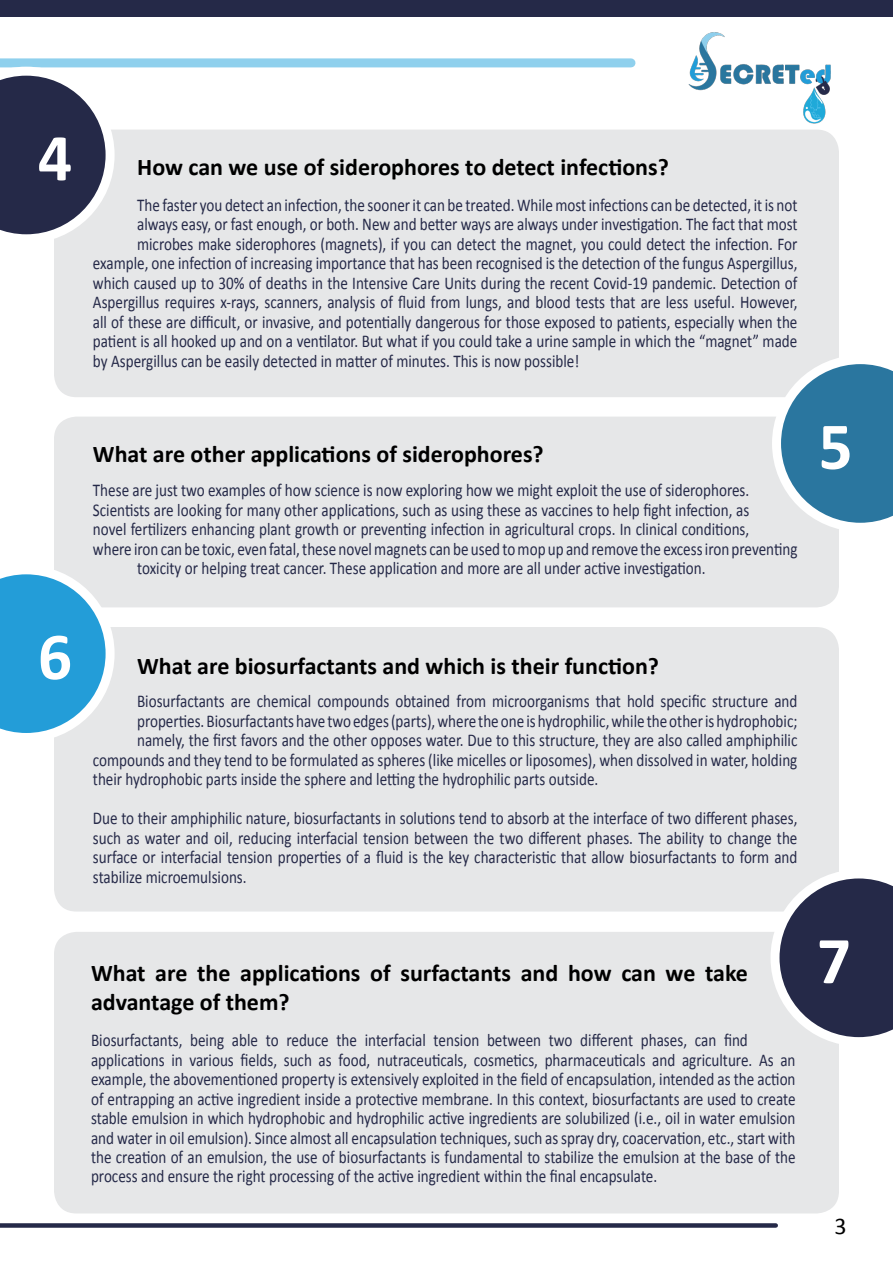
<style>
.page{position:relative;width:893px;height:1263px;background:#fff}
.page>*{position:absolute;margin:0;border:0;box-sizing:border-box;transform-origin:0 0}
.t1{font:700 67.5px "Calibri";color:#fff}
.t2{font:700 24px/28.8px "Calibri";color:#000}
.t3{font:24px "Calibri";color:#000}
.t4{font:18px/19.5px "Calibri";color:#252948;text-align:justify;scale:.84 1}
</style>
<div class="page">
<div style="left:0;top:0;width:893px;height:17px;background:#252948"></div>
<div style="left:0;top:58px;width:631px;height:9px;background:#8fd0ed"></div>
<img style="left:688px;top:32px;width:143px;height:92px">
<div style="left:0;top:1223px;width:776px;height:5px;background:#252948"></div>
<div style="left:54px;top:130px;width:785px;height:267px;background:#e6e7e8;border-radius:22px"></div>
<svg style="left:0;top:67px;width:115px;height:172px"></svg>
<div style="left:54px;top:417px;width:785px;height:190px;background:#e6e7e8;border-radius:22px"></div>
<svg style="left:772px;top:358px;width:121px;height:171px"></svg>
<div style="left:54px;top:627px;width:785px;height:284px;background:#e6e7e8;border-radius:22px"></div>
<svg style="left:0;top:570px;width:115px;height:167px"></svg>
<div style="left:54px;top:932px;width:785px;height:281px;background:#e6e7e8;border-radius:22px"></div>
<svg style="left:770px;top:872px;width:123px;height:172px"></svg>
<h1 class="t1" style="left:38px;top:115px;width:36px">4</h1>
<h2 class="t2" style="left:137px;top:153px;width:533px">How can we use of siderophores to detect infections?</h2>
<p class="t4" style="left:137px;top:195px;width:788px">The faster you detect an infection, the sooner it can be treated. While most infections can be detected, it is not</p>
<p class="t4" style="left:137px;top:214px;width:788px">always easy, or fast enough, or both. New and better ways are always under investigation. The fact that most</p>
<p class="t4" style="left:137px;top:234px;width:788px">microbes make siderophores (magnets), if you can detect the magnet, you could detect the infection. For</p>
<p class="t4" style="left:93px;top:253px;width:840px">example, one infection of increasing importance that has been recognised is the detection of the fungus Aspergillus,</p>
<p class="t4" style="left:93px;top:273px;width:840px">which caused up to 30% of deaths in the Intensive Care Units during the recent Covid-19 pandemic. Detection of</p>
<p class="t4" style="left:93px;top:292px;width:840px">Aspergillus requires x-rays, scanners, analysis of fluid from lungs, and blood tests that are less useful. However,</p>
<p class="t4" style="left:93px;top:312px;width:840px">all of these are difficult, or invasive, and potentially dangerous for those exposed to patients, especially when the</p>
<p class="t4" style="left:93px;top:331px;width:840px">patient is all hooked up and on a ventilator. But what if you could take a urine sample in which the “magnet” made</p>
<p class="t4" style="left:93px;top:351px;width:581px">by Aspergillus can be easily detected in matter of minutes. This is now possible!</p>
<h2 class="t2" style="left:93px;top:439px;width:452px">What are other applications of siderophores?</h2>
<p class="t4" style="left:93px;top:480px;width:783px">These are just two examples of how science is now exploring how we might exploit the use of siderophores.</p>
<p class="t4" style="left:93px;top:500px;width:783px">Scientists are looking for many other applications, such as using these as vaccines to help fight infection, as</p>
<p class="t4" style="left:93px;top:519px;width:783px">novel fertilizers enhancing plant growth or preventing infection in agricultural crops. In clinical conditions,</p>
<p class="t4" style="left:93px;top:539px;width:840px">where iron can be toxic, even fatal, these novel magnets can be used to mop up and remove the excess iron preventing</p>
<p class="t4" style="left:137px;top:558px;width:678px">toxicity or helping treat cancer. These application and more are all under active investigation.</p>
<h1 class="t1" style="left:818px;top:403px;width:36px">5</h1>
<h1 class="t1" style="left:38px;top:613px;width:36px">6</h1>
<h2 class="t2" style="left:137px;top:651px;width:523px">What are biosurfactants and which is their function?</h2>
<p class="t4" style="left:137px;top:691px;width:788px">Biosurfactants are chemical compounds obtained from microorganisms that hold specific structure and</p>
<p class="t4" style="left:137px;top:711px;width:788px">properties. Biosurfactants have two edges (parts), where the one is hydrophilic, while the other is hydrophobic;</p>
<p class="t4" style="left:137px;top:730px;width:788px">namely, the first favors and the other opposes water. Due to this structure, they are also called amphiphilic</p>
<p class="t4" style="left:93px;top:750px;width:840px">compounds and they tend to be formulated as spheres (like micelles or liposomes), when dissolved in water, holding</p>
<p class="t4" style="left:93px;top:769px;width:603px">their hydrophobic parts inside the sphere and letting the hydrophilic parts outside.</p>
<p class="t4" style="left:93px;top:808px;width:840px">Due to their amphiphilic nature, biosurfactants in solutions tend to absorb at the interface of two different phases, such as water and oil, reducing interfacial tension between the two different phases. The ability to change the surface or interfacial tension properties of a fluid is the key characteristic that allow biosurfactants to form and stabilize microemulsions.</p>
<h2 class="t2" style="left:91px;top:958px;width:658px">What are the applications of surfactants and how can we take advantage of them?</h2>
<p class="t4" style="left:91px;top:1030px;width:840px;text-align:left">Biosurfactants, being able to reduce the interfacial tension between two different phases, can find applications in various fields, such as food, nutraceuticals, cosmetics, pharmaceuticals and agriculture. As an example, the abovementioned property is extensively exploited in the field of encapsulation, intended as the action of entrapping an active ingredient inside a protective membrane. In this context, biosurfactants are used to create stable emulsion in which hydrophobic and hydrophilic active ingredients are solubilized (i.e., oil in water emulsion and water in oil emulsion). Since almost all encapsulation techniques, such as spray dry, coacervation, etc., start with the creation of an emulsion, the use of biosurfactants is fundamental to stabilize the emulsion at the base of the process and ensure the right processing of the active ingredient within the final encapsulate.</p>
<h1 class="t1" style="left:817px;top:917px;width:36px">7</h1>
<h2 class="t3" style="left:835px;top:1211px;width:14px">3</h2>
</div>
